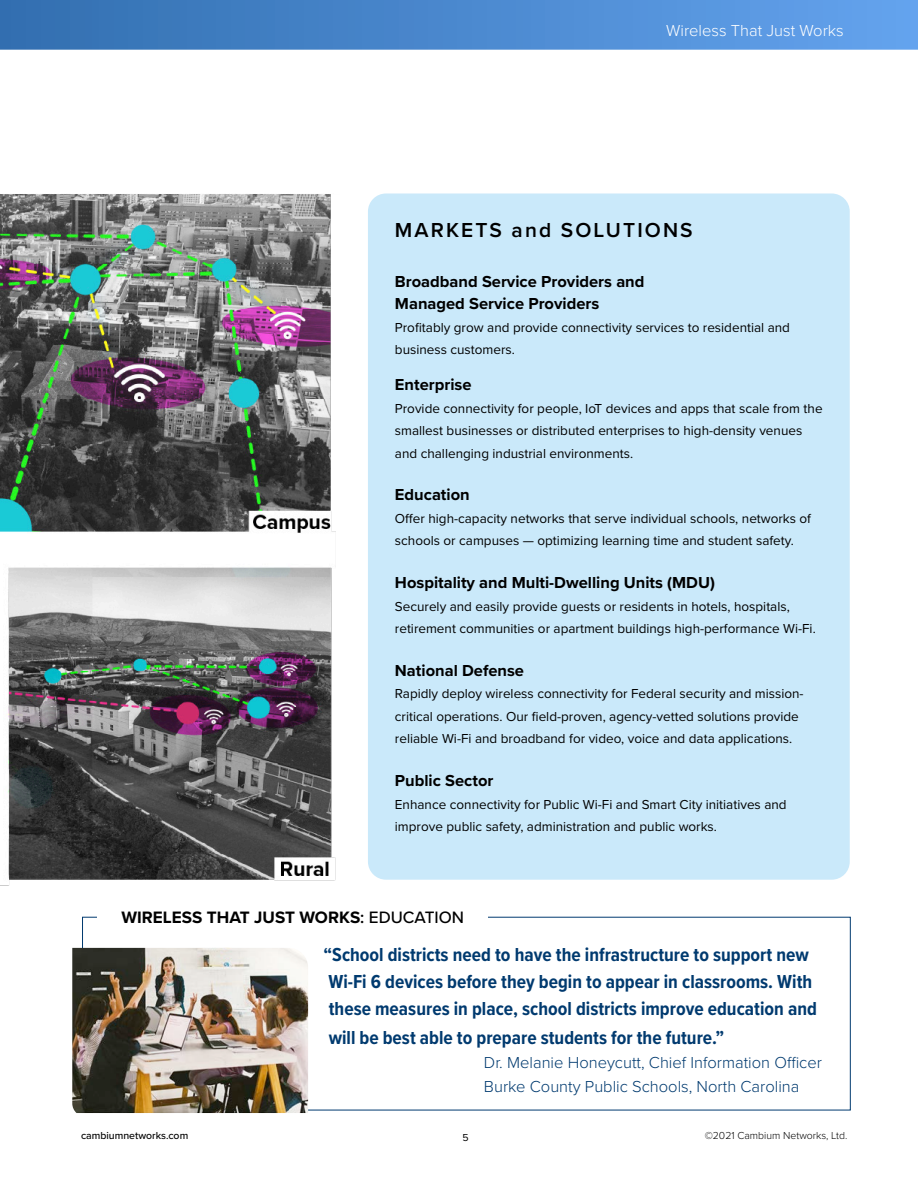
<style>
.page{position:relative;width:918px;height:1188px;background:#fff}
.page>*{position:absolute;margin:0;border:0;box-sizing:border-box;transform-origin:0 0}
.Single_Column{font:600 21px "Proxima Nova";letter-spacing:.1em;color:#000}
.t1{font:700 19.5px/27.5px "Proxima Nova Cond";color:#003a6f}
.t2{font:700 17.1px "Proxima Nova";color:#000}
.Single_Column-2{font:700 16.5px/22.5px "Proxima Nova";color:#000}
.t3{font:300 16.5px "Proxima Nova";color:#003a6f}
.t4{font:300 16.5px "Proxima Nova";color:#fff}
.Single_Column-3{font:13.5px/22.5px "Proxima Nova";color:#000}
.t5{font:300 10.5px "Proxima Nova";color:#000}
.t6{font:500 10.5px "Proxima Nova";color:#000}
.t7{font:10.5px "Proxima Nova";color:#000}
.s1{font-weight:600}
.s2{font-weight:500}
</style>
<div class="page">
<svg style="left:0;top:0;width:918px;height:50px;background:#4c89cf"></svg>
<img style="left:72px;top:948px;width:236px;height:165px">
<div style="left:368px;top:194px;width:482px;height:686px;background:#cae9fa;border-radius:18px"></div>
<img style="left:0;top:194px;width:336px;height:692px">
<p class="t4" style="left:666px;top:18px;width:179px">Wireless That Just Works</p>
<p class="Single_Column" style="left:395px;top:214px;width:299px">MARKETS and SOLUTIONS</p>
<p class="Single_Column-2" style="left:395px;top:269px;width:251px">Broadband Service Providers and<br>Managed Service Providers</p>
<p class="Single_Column-3" style="left:395px;top:315px;width:397px">Profitably grow and provide connectivity services to residential and business customers.</p>
<p class="Single_Column-2" style="left:395px;top:373px;width:78px">Enterprise</p>
<p class="Single_Column-3" style="left:395px;top:396px;width:429px">Provide connectivity for people, IoT devices and apps that scale from the smallest businesses or distributed enterprises to high-density venues and challenging industrial environments.</p>
<p class="Single_Column-2" style="left:395px;top:483px;width:76px">Education</p>
<p class="Single_Column-3" style="left:395px;top:507px;width:418px">Offer high-capacity networks that serve individual schools, networks of schools or campuses — optimizing learning time and student safety.</p>
<p class="Single_Column-2" style="left:395px;top:571px;width:322px">Hospitality and Multi-Dwelling Units (MDU)</p>
<p class="Single_Column-3" style="left:395px;top:594px;width:422px">Securely and easily provide guests or residents in hotels, hospitals, retirement communities or apartment buildings high-performance Wi-Fi.</p>
<p class="Single_Column-2" style="left:395px;top:659px;width:131px">National Defense</p>
<p class="Single_Column-3" style="left:395px;top:682px;width:410px">Rapidly deploy wireless connectivity for Federal security and mission&shy;critical operations. Our field-proven, agency-vetted solutions provide reliable Wi-Fi and broadband for video, voice and data applications.</p>
<p class="Single_Column-2" style="left:395px;top:769px;width:100px">Public Sector</p>
<p class="Single_Column-3" style="left:395px;top:792px;width:393px">Enhance connectivity for Public Wi-Fi and Smart City initiatives and improve public safety, administration and public works.</p>
<p class="t2" style="left:122px;top:905px;width:344px">WIRELESS THAT JUST WORKS<span class="s1">:</span> <span class="s2">EDUCATION</span></p>
<p class="t1" style="left:324px;top:941px;width:495px">“School districts need to have the infrastructure to support new Wi-Fi 6 devices before they begin to appear in classrooms. With these measures in place, school districts improve education and will be best able to prepare students for the future.”</p>
<p class="t3" style="left:484px;top:1050px;width:340px">Dr. Melanie Honeycutt, Chief Information Officer</p>
<p class="t3" style="left:484px;top:1074px;width:317px">Burke County Public Schools, North Carolina</p>
<p class="t6" style="left:81px;top:1128px;width:109px">cambiumnetworks.com</p>
<p class="t5" style="left:705px;top:1128px;width:144px">©2021 Cambium Networks, Ltd.</p>
<p class="t7" style="left:463px;top:1130px;width:8px">5</p>
</div>
